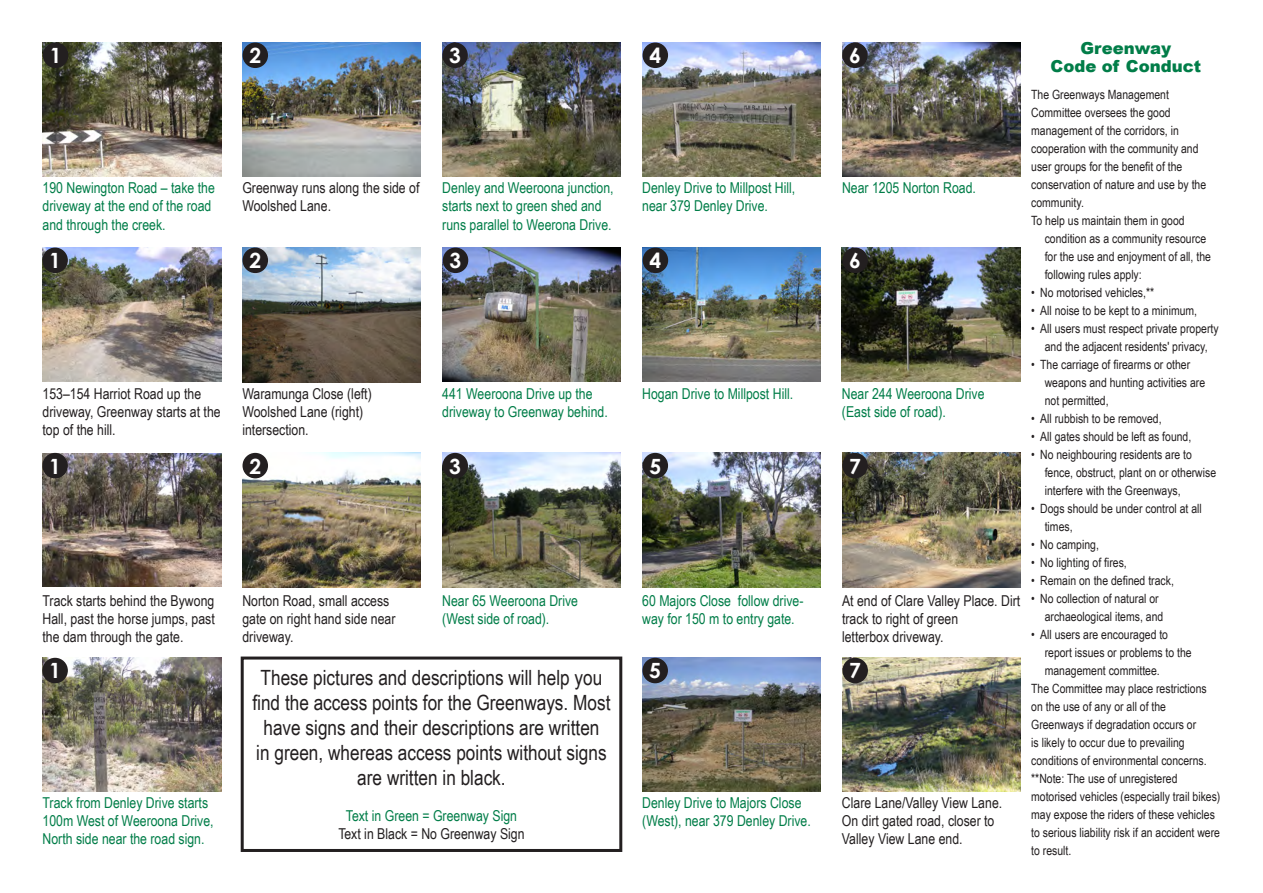
<style>
.page{position:relative;width:1263px;height:893px;background:#fff}
.page>*{position:absolute;margin:0;border:0;box-sizing:border-box;transform-origin:0 0}
.t1{font:21px/25.2px "Arial Narrow";color:#231f20;text-align:center}
.t2{font:700 21px "Century Gothic";color:#fff}
.t3{font:900 16.5px/18px "Arial";color:#017d48;text-align:center}
.t4{font:15px/18px "Arial Narrow";color:#017d48}
.t5{font:15px/18px "Arial Narrow";color:#231f20}
.tera{font:12.75px/18px "Arial Narrow";color:#231f20}
</style>
<div class="page">
<img style="left:242px;top:248px;width:179px;height:134px">
<img style="left:642px;top:248px;width:179px;height:133px">
<img style="left:242px;top:43px;width:179px;height:133px">
<img style="left:842px;top:453px;width:178px;height:134px">
<img style="left:642px;top:453px;width:179px;height:134px">
<img style="left:642px;top:658px;width:179px;height:134px">
<img style="left:43px;top:43px;width:178px;height:133px">
<div style="left:241px;top:656px;width:381px;height:196px;border:3px solid #231f20"></div>
<img style="left:43px;top:248px;width:178px;height:133px">
<img style="left:43px;top:453px;width:178px;height:134px">
<img style="left:43px;top:658px;width:178px;height:134px">
<img style="left:442px;top:43px;width:179px;height:133px">
<img style="left:442px;top:248px;width:179px;height:133px">
<img style="left:842px;top:43px;width:178px;height:133px">
<img style="left:442px;top:453px;width:179px;height:134px">
<img style="left:842px;top:248px;width:178px;height:133px">
<div style="left:643px;top:454px;width:24px;height:24px;background:#231f20;border-radius:50%"></div>
<div style="left:642px;top:453px;width:26px;height:25px;border:2px solid #231f20;border-radius:50%"></div>
<div style="left:643px;top:658px;width:24px;height:24px;background:#231f20;border-radius:50%"></div>
<div style="left:642px;top:658px;width:26px;height:25px;border:2px solid #231f20;border-radius:50%"></div>
<img style="left:642px;top:43px;width:179px;height:133px">
<div style="left:44px;top:43px;width:24px;height:24px;background:#231f20;border-radius:50%"></div>
<div style="left:43px;top:43px;width:25px;height:25px;border:2px solid #231f20;border-radius:50%"></div>
<div style="left:443px;top:43px;width:24px;height:24px;background:#231f20;border-radius:50%"></div>
<div style="left:442px;top:43px;width:26px;height:25px;border:2px solid #231f20;border-radius:50%"></div>
<div style="left:443px;top:248px;width:24px;height:24px;background:#231f20;border-radius:50%"></div>
<div style="left:443px;top:248px;width:25px;height:25px;border:2px solid #231f20;border-radius:50%"></div>
<div style="left:443px;top:454px;width:24px;height:24px;background:#231f20;border-radius:50%"></div>
<div style="left:442px;top:453px;width:26px;height:25px;border:2px solid #231f20;border-radius:50%"></div>
<div style="left:243px;top:43px;width:24px;height:24px;background:#231f20;border-radius:50%"></div>
<div style="left:242px;top:43px;width:26px;height:25px;border:2px solid #231f20;border-radius:50%"></div>
<div style="left:843px;top:43px;width:24px;height:24px;background:#231f20;border-radius:50%"></div>
<div style="left:842px;top:43px;width:26px;height:25px;border:2px solid #231f20;border-radius:50%"></div>
<div style="left:843px;top:248px;width:24px;height:24px;background:#231f20;border-radius:50%"></div>
<div style="left:842px;top:248px;width:26px;height:25px;border:2px solid #231f20;border-radius:50%"></div>
<div style="left:843px;top:454px;width:24px;height:24px;background:#231f20;border-radius:50%"></div>
<div style="left:842px;top:453px;width:26px;height:25px;border:2px solid #231f20;border-radius:50%"></div>
<div style="left:643px;top:43px;width:24px;height:24px;background:#231f20;border-radius:50%"></div>
<div style="left:642px;top:43px;width:26px;height:25px;border:2px solid #231f20;border-radius:50%"></div>
<div style="left:643px;top:248px;width:24px;height:24px;background:#231f20;border-radius:50%"></div>
<div style="left:643px;top:248px;width:25px;height:25px;border:2px solid #231f20;border-radius:50%"></div>
<img style="left:842px;top:658px;width:178px;height:133px">
<img style="left:242px;top:453px;width:179px;height:134px">
<div style="left:43px;top:248px;width:24px;height:24px;background:#231f20;border-radius:50%"></div>
<div style="left:42px;top:248px;width:26px;height:25px;border:2px solid #231f20;border-radius:50%"></div>
<div style="left:43px;top:454px;width:24px;height:24px;background:#231f20;border-radius:50%"></div>
<div style="left:42px;top:453px;width:26px;height:25px;border:2px solid #231f20;border-radius:50%"></div>
<div style="left:43px;top:658px;width:24px;height:24px;background:#231f20;border-radius:50%"></div>
<div style="left:42px;top:658px;width:26px;height:25px;border:2px solid #231f20;border-radius:50%"></div>
<div style="left:243px;top:248px;width:24px;height:24px;background:#231f20;border-radius:50%"></div>
<div style="left:242px;top:248px;width:26px;height:25px;border:2px solid #231f20;border-radius:50%"></div>
<div style="left:243px;top:454px;width:24px;height:24px;background:#231f20;border-radius:50%"></div>
<div style="left:242px;top:453px;width:26px;height:25px;border:2px solid #231f20;border-radius:50%"></div>
<div style="left:843px;top:658px;width:24px;height:24px;background:#231f20;border-radius:50%"></div>
<div style="left:842px;top:658px;width:26px;height:25px;border:2px solid #231f20;border-radius:50%"></div>
<p class="t2" style="left:50px;top:42px;width:13px">1</p>
<p class="t2" style="left:449px;top:42px;width:13px">3</p>
<p class="t2" style="left:249px;top:42px;width:13px">2</p>
<p class="t2" style="left:849px;top:42px;width:13px">6</p>
<p class="t2" style="left:649px;top:42px;width:13px">4</p>
<p class="t4" style="left:43px;top:179px;width:174px">190 Newington Road – take the driveway at the end of the road and through the creek.</p>
<p class="t5" style="left:242px;top:179px;width:179px">Greenway runs along the side of<br>Woolshed Lane.</p>
<p class="t4" style="left:442px;top:179px;width:173px">Denley and Weeroona junction, starts next to green shed and runs parallel to Weerona Drive.</p>
<p class="t4" style="left:642px;top:178px;width:155px">Denley Drive to Millpost Hill, near 379 Denley Drive.</p>
<p class="t4" style="left:842px;top:179px;width:136px">Near 1205 Norton Road.</p>
<p class="t2" style="left:49px;top:247px;width:13px">1</p>
<p class="t2" style="left:249px;top:247px;width:13px">2</p>
<p class="t2" style="left:450px;top:247px;width:13px">3</p>
<p class="t2" style="left:649px;top:247px;width:13px">4</p>
<p class="t2" style="left:849px;top:247px;width:13px">6</p>
<p class="t5" style="left:43px;top:384px;width:180px">153–154 Harriot Road up the driveway, Greenway starts at the top of the hill.</p>
<p class="t5" style="left:242px;top:384px;width:131px">Waramunga Close (left)<br>Woolshed Lane (right) intersection.</p>
<p class="t4" style="left:442px;top:384px;width:167px">441 Weeroona Drive up the driveway to Greenway behind.</p>
<p class="t4" style="left:642px;top:384px;width:153px">Hogan Drive to Millpost Hill.</p>
<p class="t4" style="left:842px;top:384px;width:144px">Near 244 Weeroona Drive (East side of road).</p>
<p class="t2" style="left:49px;top:453px;width:13px">1</p>
<p class="t2" style="left:249px;top:453px;width:13px">2</p>
<p class="t2" style="left:449px;top:453px;width:13px">3</p>
<p class="t2" style="left:649px;top:453px;width:13px">5</p>
<p class="t2" style="left:849px;top:453px;width:13px">7</p>
<p class="t5" style="left:43px;top:591px;width:174px;text-align:justify">Track starts behind the Bywong Hall, past the horse jumps, past the dam through the gate.</p>
<p class="t2" style="left:49px;top:658px;width:13px">1</p>
<p class="t4" style="left:43px;top:793px;width:173px">Track from Denley Drive starts<br>100m West of Weeroona Drive,<br>North side near the road sign.</p>
<p class="t5" style="left:242px;top:591px;width:155px">Norton Road, small access gate on right hand side near driveway.</p>
<p class="t4" style="left:442px;top:591px;width:137px">Near 65 Weeroona Drive (West side of road).</p>
<p class="t1" style="left:252px;top:664px;width:359px">These pictures and descriptions will help you find the access points for the Greenways. Most have signs and their descriptions are written<br>in green, whereas access points without signs are written in black.</p>
<p class="t4" style="left:346px;top:806px;width:173px">Text in Green = Greenway Sign</p>
<p class="t5" style="left:338px;top:824px;width:188px">Text in Black = No Greenway Sign</p>
<p class="t4" style="left:642px;top:591px;width:163px">60 Majors Close follow drive&shy;way for 150 m to entry gate.</p>
<p class="t2" style="left:649px;top:658px;width:13px">5</p>
<p class="t4" style="left:642px;top:793px;width:170px">Denley Drive to Majors Close (West), near 379 Denley Drive.</p>
<p class="t5" style="left:842px;top:591px;width:180px">At end of Clare Valley Place. Dirt track to right of green<br>letterbox driveway.</p>
<p class="t2" style="left:849px;top:658px;width:13px">7</p>
<p class="t5" style="left:842px;top:793px;width:162px">Clare Lane/Valley View Lane.<br>On dirt gated road, closer to<br>Valley View Lane end.</p>
<p class="t3" style="left:1050px;top:39px;width:152px">Greenway<br>Code of Conduct</p>
<p class="tera" style="left:1031px;top:85px;width:176px">The Greenways Management<br>Committee oversees the good management of the corridors, in cooperation with the community and user groups for the benefit of the conservation of nature and use by the community.</p>
<p class="tera" style="left:1045px;top:211px;width:168px;text-indent:-14px">To help us maintain them in good condition as a community resource for the use and enjoyment of all, the following rules apply:</p>
<p class="tera" style="left:1031px;top:283px;width:124px">• No motorised vehicles,**</p>
<p class="tera" style="left:1031px;top:301px;width:167px">• All noise to be kept to a minimum,</p>
<p class="tera" style="left:1031px;top:319px;width:189px;text-align:center">• All users must respect private property and the adjacent residents' privacy,</p>
<p class="tera" style="left:1045px;top:355px;width:162px;text-indent:-14px">• The carriage of firearms or other weapons and hunting activities are not permitted,</p>
<p class="tera" style="left:1031px;top:409px;width:132px">• All rubbish to be removed,</p>
<p class="tera" style="left:1031px;top:427px;width:162px">• All gates should be left as found,</p>
<p class="tera" style="left:1045px;top:445px;width:173px;text-indent:-14px">• No neighbouring residents are to fence, obstruct, plant on or otherwise interfere with the Greenways,</p>
<p class="tera" style="left:1045px;top:499px;width:159px;text-indent:-14px">• Dogs should be under control at all times,</p>
<p class="tera" style="left:1031px;top:535px;width:69px">• No camping,</p>
<p class="tera" style="left:1031px;top:553px;width:97px">• No lighting of fires,</p>
<p class="tera" style="left:1031px;top:571px;width:144px">• Remain on the defined track,</p>
<p class="tera" style="left:1045px;top:589px;width:120px;text-indent:-14px">• No collection of natural or archaeological items, and</p>
<p class="tera" style="left:1045px;top:625px;width:149px;text-indent:-14px">• All users are encouraged to report issues or problems to the management committee.</p>
<p class="tera" style="left:1031px;top:679px;width:177px">The Committee may place restrictions on the use of any or all of the Greenways if degradation occurs or is likely to occur due to prevailing conditions of environmental concerns.</p>
<p class="tera" style="left:1031px;top:769px;width:191px">**Note: The use of unregistered motorised vehicles (especially trail bikes) may expose the riders of these vehicles to serious liability risk if an accident were to result.</p>
</div>
